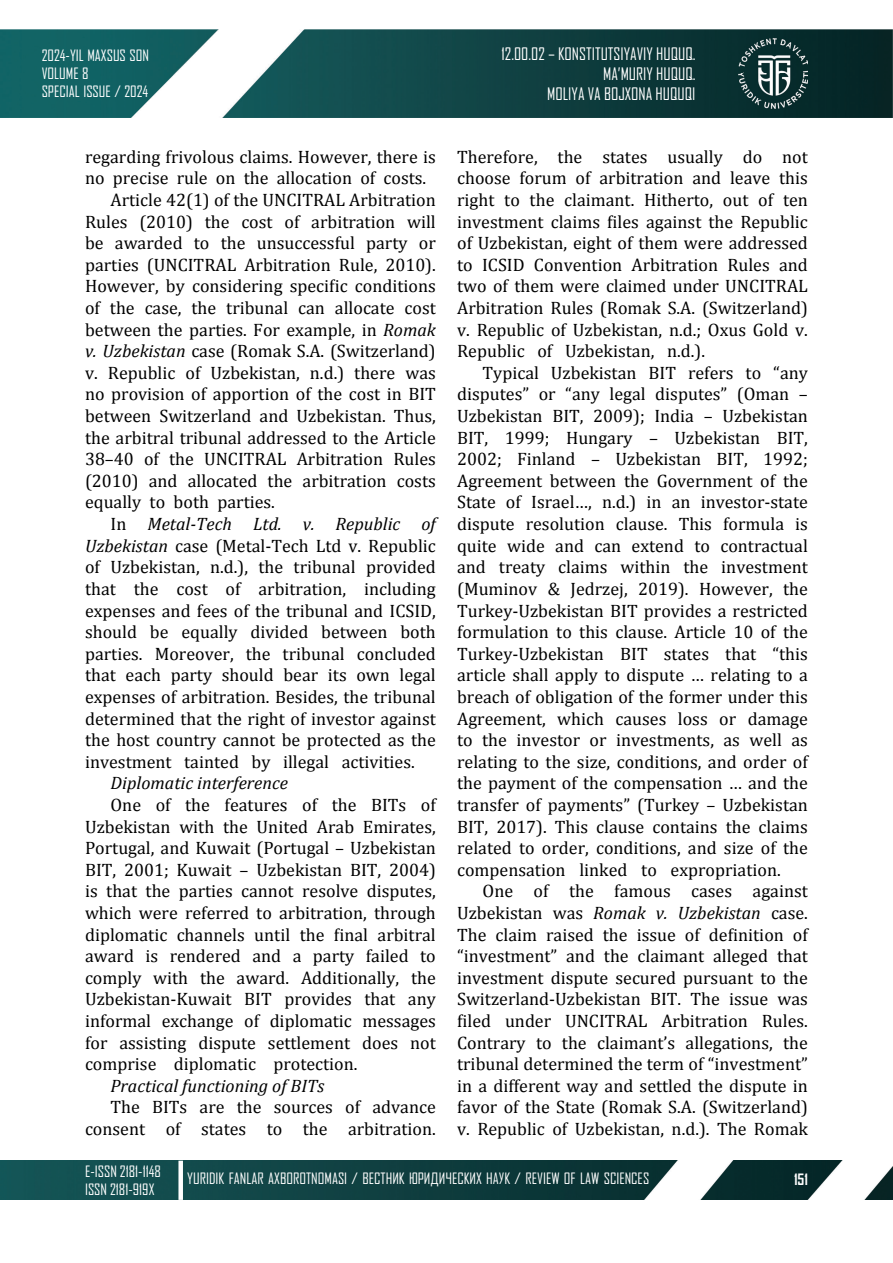
<style>
.page{position:relative;width:893px;height:1263px;background:#fff}
.page>*{position:absolute;margin:0;border:0;box-sizing:border-box;transform-origin:0 0}
.t1{font:18px/21.6px "Cambria";color:#000;text-align:justify}
.t2{font:italic 18px "Cambria";color:#000}
.t3{font:16.5px/19.8px "Agency FB";color:#fff;text-align:right}
.t4{font:15px/18px "Agency FB Cyrillic";color:#fff}
.t5{font:15px/18px "Agency FB";color:#fff}
.t6{font:700 15px "Agency FB";color:#fff}
.s1{font-style:italic}
.s2{font-style:normal}
</style>
<div class="page">
<img style="left:0;top:29px;width:893px;height:89px">
<img style="left:738px;top:39px;width:70px;height:69px">
<img style="left:0;top:1161px;width:893px;height:39px">
<div style="left:178px;top:1161px;width:5px;height:39px;background:#fff"></div>
<p class="t5" style="left:42px;top:46px;width:109px">2024-YIL MAXSUS SON<br>VOLUME 8<br>SPECIAL ISSUE / 2024</p>
<p class="t3" style="left:502px;top:44px;width:195px">12.00.02 – KONSTITUTSIYAVIY HUQUQ.<br>MA’MURIY HUQUQ.<br>MOLIYA VA BOJXONA HUQUQI</p>
<p class="t1" style="left:85px;top:146px;width:352px">regarding frivolous claims. However, there is</p>
<p class="t1" style="left:85px;top:167px;width:343px">no precise rule on the allocation of costs.</p>
<p class="t1" style="left:111px;top:189px;width:327px">Article 42(1) of the UNCITRAL Arbitration</p>
<p class="t1" style="left:85px;top:211px;width:352px">Rules (2010) the cost of arbitration will</p>
<p class="t1" style="left:85px;top:232px;width:352px">be awarded to the unsuccessful party or</p>
<p class="t1" style="left:85px;top:254px;width:352px">parties (UNCITRAL Arbitration Rule, 2010).</p>
<p class="t1" style="left:85px;top:275px;width:352px">However, by considering specific conditions</p>
<p class="t1" style="left:85px;top:297px;width:352px">of the case, the tribunal can allocate cost</p>
<p class="t1" style="left:85px;top:319px;width:352px">between the parties. For example, in <span class="s1">Romak</span></p>
<p class="t1" style="left:85px;top:340px;width:352px"><span class="s1">v. Uzbekistan</span> case (Romak S.A. (Switzerland)</p>
<p class="t1" style="left:85px;top:362px;width:352px">v. Republic of Uzbekistan, n.d.) there was</p>
<p class="t1" style="left:85px;top:383px;width:352px">no provision of apportion of the cost in BIT</p>
<p class="t1" style="left:85px;top:405px;width:352px">between Switzerland and Uzbekistan. Thus,</p>
<p class="t1" style="left:85px;top:427px;width:352px">the arbitral tribunal addressed to the Article</p>
<p class="t1" style="left:85px;top:448px;width:352px">38–40 of the UNCITRAL Arbitration Rules</p>
<p class="t1" style="left:85px;top:470px;width:352px">(2010) and allocated the arbitration costs</p>
<p class="t1" style="left:85px;top:491px;width:191px">equally to both parties.</p>
<p class="t2" style="left:111px;top:511px;width:327px"><span class="s2">In</span> Metal-Tech Ltd. v. Republic of</p>
<p class="t1" style="left:85px;top:535px;width:352px"><span class="s1">Uzbekistan</span> case (Metal-Tech Ltd v. Republic</p>
<p class="t1" style="left:85px;top:556px;width:352px">of Uzbekistan, n.d.), the tribunal provided</p>
<p class="t1" style="left:85px;top:578px;width:352px">that the cost of arbitration, including</p>
<p class="t1" style="left:85px;top:599px;width:352px">expenses and fees of the tribunal and ICSID,</p>
<p class="t1" style="left:85px;top:621px;width:352px">should be equally divided between both</p>
<p class="t1" style="left:85px;top:643px;width:352px">parties. Moreover, the tribunal concluded</p>
<p class="t1" style="left:85px;top:664px;width:352px">that each party should bear its own legal</p>
<p class="t1" style="left:85px;top:686px;width:352px">expenses of arbitration. Besides, the tribunal</p>
<p class="t1" style="left:85px;top:707px;width:352px">determined that the right of investor against</p>
<p class="t1" style="left:85px;top:729px;width:352px">the host country cannot be protected as the</p>
<p class="t1" style="left:85px;top:751px;width:331px">investment tainted by illegal activities.</p>
<p class="t2" style="left:111px;top:770px;width:179px">Diplomatic interference</p>
<p class="t1" style="left:85px;top:794px;width:352px;text-indent:26px">One of the features of the BITs of Uzbekistan with the United Arab Emirates, Portugal, and Kuwait (Portugal – Uzbekistan BIT, 2001; Kuwait – Uzbekistan BIT, 2004) is that the parties cannot resolve disputes, which were referred to arbitration, through diplomatic channels until the final arbitral award is rendered and a party failed to comply with the award. Additionally, the Uzbekistan-Kuwait BIT provides that any informal exchange of diplomatic messages for assisting dispute settlement does not comprise diplomatic protection.</p>
<p class="t2" style="left:111px;top:1073px;width:215px">Practical functioning of BITs</p>
<p class="t1" style="left:85px;top:1096px;width:352px;text-align:right">The BITs are the sources of advance consent of states to the arbitration.</p>
<p class="t1" style="left:457px;top:146px;width:352px">Therefore, the states usually do not choose forum of arbitration and leave this right to the claimant. Hitherto, out of ten investment claims files against the Republic of Uzbekistan, eight of them were addressed to ICSID Convention Arbitration Rules and two of them were claimed under UNCITRAL Arbitration Rules (Romak S.A. (Switzerland) v. Republic of Uzbekistan, n.d.; Oxus Gold v.<br>Republic of Uzbekistan, n.d.).</p>
<p class="t1" style="left:457px;top:362px;width:352px;text-indent:26px">Typical Uzbekistan BIT refers to “any disputes” or “any legal disputes” (Oman – Uzbekistan BIT, 2009); India – Uzbekistan BIT, 1999; Hungary – Uzbekistan BIT, 2002; Finland – Uzbekistan BIT, 1992; Agreement between the Government of the State of Israel…, n.d.) in an investor-state dispute resolution clause. This formula is quite wide and can extend to contractual and treaty claims within the investment (Muminov &amp; Jedrzej, 2019). However, the Turkey-Uzbekistan BIT provides a restricted formulation to this clause. Article 10 of the Turkey-Uzbekistan BIT states that “this article shall apply to dispute … relating to a breach of obligation of the former under this Agreement, which causes loss or damage to the investor or investments, as well as relating to the size, conditions, and order of the payment of the compensation … and the transfer of payments” (Turkey – Uzbekistan BIT, 2017). This clause contains the claims related to order, conditions, and size of the compensation linked to expropriation.</p>
<p class="t1" style="left:457px;top:880px;width:352px;text-indent:26px">One of the famous cases against Uzbekistan was <span class="s1">Romak v. Uzbekistan</span> case.<br>The claim raised the issue of definition of “investment” and the claimant alleged that investment dispute secured pursuant to the Switzerland-Uzbekistan BIT. The issue was filed under UNCITRAL Arbitration Rules.<br>Contrary to the claimant’s allegations, the tribunal determined the term of “investment” in a different way and settled the dispute in favor of the State (Romak S.A. (Switzerland) v. Republic of Uzbekistan, n.d.). The Romak</p>
<p class="t4" style="left:85px;top:1162px;width:77px">E-ISSN 2181-1148<br>ISSN 2181-919Х</p>
<p class="t4" style="left:187px;top:1169px;width:463px">YURIDIK FANLAR AXBOROTNOMASI / ВЕСТНИК ЮРИДИЧЕСКИХ НАУК / REVIEW OF LAW SCIENCES</p>
<p class="t6" style="left:794px;top:1170px;width:15px">151</p>
</div>
